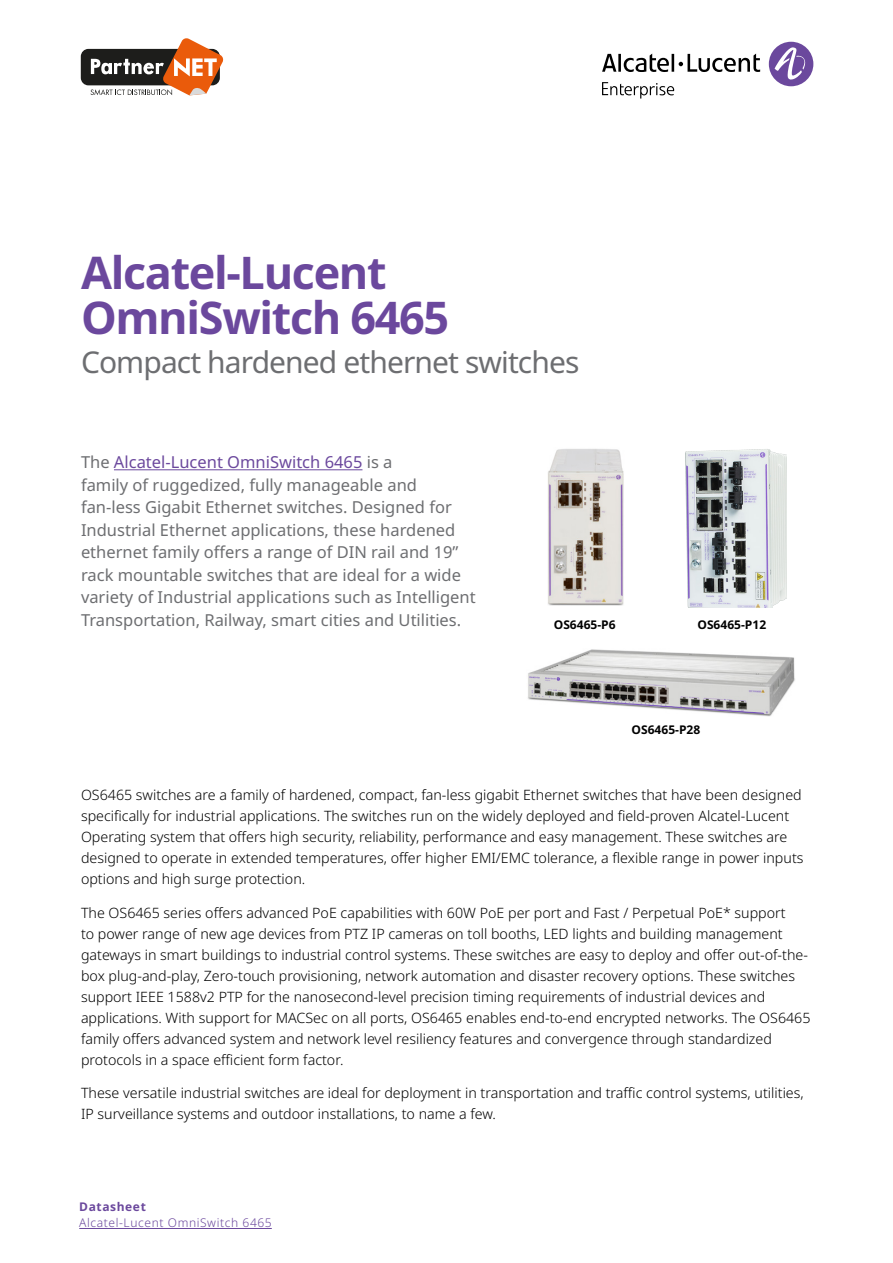
<style>
.page{position:relative;width:893px;height:1263px;background:#fff}
.page>*{position:absolute;margin:0;border:0;box-sizing:border-box;transform-origin:0 0}
.t1{font:700 45px/45px "Noto Sans";letter-spacing:-.03em;color:#6b489d}
.t2{font:30px "Noto Sans";letter-spacing:-.03em;color:#6d6e71}
.t3{font:16.5px/22.5px "Noto Sans";color:#6d6e71}
.t4{font:300 14.25px/21px "Noto Sans";color:#000}
.t5{font:700 12px "Noto Sans";color:#000}
.t6{font:300 12px "Noto Sans";letter-spacing:.05em;color:#6b489d}
.t7{font:700 12px "Noto Sans";letter-spacing:.05em;color:#6b489d}
.s1{color:#6b489d}
</style>
<div class="page">
<hr style="left:79px;top:1228px;width:193px;height:1px;background:#6b489d">
<div style="left:769px;top:42px;width:44px;height:44px;background:#6b489d;border-radius:50%"></div>
<svg style="left:774px;top:47px;width:34px;height:33px"></svg>
<svg style="left:602px;top:54px;width:158px;height:18px"></svg>
<svg style="left:602px;top:82px;width:72px;height:17px"></svg>
<hr style="left:114px;top:469px;width:248px;height:1px;background:#6b489d">
<img style="left:548px;top:449px;width:76px;height:156px">
<img style="left:685px;top:449px;width:101px;height:159px">
<img style="left:528px;top:649px;width:267px;height:67px">
<div style="left:81px;top:49px;width:139px;height:36px;background:#1d1d1b;border-radius:8px"></div>
<svg style="left:91px;top:38px;width:132px;height:57px"></svg>
<h1 class="t1" style="left:81px;top:251px;width:370px">Alcatel-Lucent<br>OmniSwitch 6465</h1>
<h2 class="t2" style="left:81px;top:341px;width:500px">Compact hardened ethernet switches</h2>
<p class="t3" style="left:81px;top:451px;width:396px">The <span class="s1">Alcatel-Lucent OmniSwitch 6465</span> is a<br>family of ruggedized, fully manageable and fan-less Gigabit Ethernet switches. Designed for Industrial Ethernet applications, these hardened ethernet family offers a range of DIN rail and 19” rack mountable switches that are ideal for a wide variety of Industrial applications such as Intelligent Transportation, Railway, smart cities and Utilities.</p>
<p class="t5" style="left:554px;top:616px;width:63px">OS6465-P6</p>
<p class="t5" style="left:697px;top:616px;width:70px">OS6465-P12</p>
<p class="t5" style="left:632px;top:721px;width:70px">OS6465-P28</p>
<p class="t4" style="left:81px;top:784px;width:724px">OS6465 switches are a family of hardened, compact, fan-less gigabit Ethernet switches that have been designed specifically for industrial applications. The switches run on the widely deployed and field-proven Alcatel-Lucent Operating system that offers high security, reliability, performance and easy management. These switches are designed to operate in extended temperatures, offer higher EMI/EMC tolerance, a flexible range in power inputs options and high surge protection.</p>
<p class="t4" style="left:81px;top:902px;width:731px">The OS6465 series offers advanced PoE capabilities with 60W PoE per port and Fast / Perpetual PoE* support<br>to power range of new age devices from PTZ IP cameras on toll booths, LED lights and building management gateways in smart buildings to industrial control systems. These switches are easy to deploy and offer out-of-the&shy;box plug-and-play, Zero-touch provisioning, network automation and disaster recovery options. These switches support IEEE 1588v2 PTP for the nanosecond-level precision timing requirements of industrial devices and applications. With support for MACSec on all ports, OS6465 enables end-to-end encrypted networks. The OS6465 family offers advanced system and network level resiliency features and convergence through standardized protocols in a space efficient form factor.</p>
<p class="t4" style="left:81px;top:1083px;width:724px">These versatile industrial switches are ideal for deployment in transportation and traffic control systems, utilities,<br>IP surveillance systems and outdoor installations, to name a few.</p>
<p class="t7" style="left:79px;top:1198px;width:68px">Datasheet</p>
<p class="t6" style="left:79px;top:1214px;width:194px">Alcatel-Lucent OmniSwitch 6465</p>
</div>
